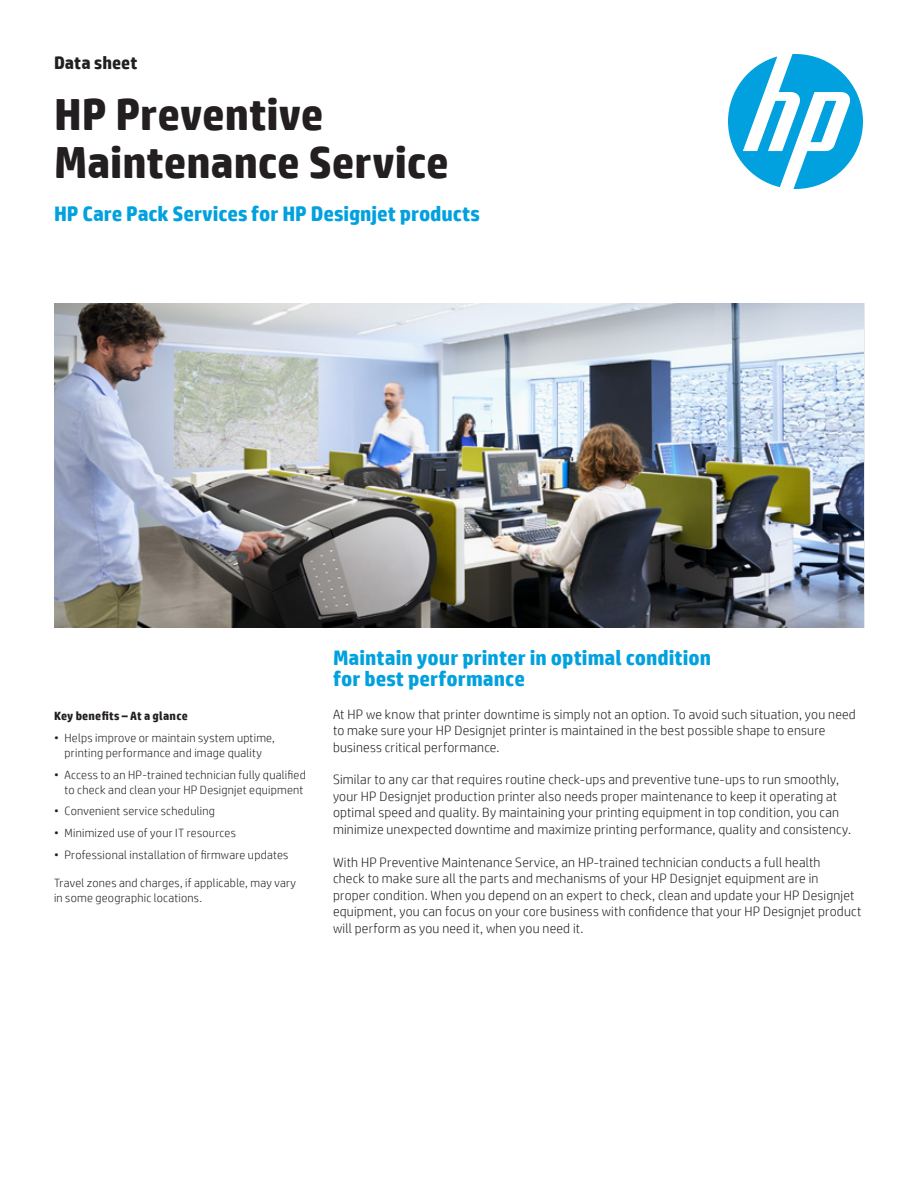
<style>
.page{position:relative;width:918px;height:1188px;background:#fff}
.page>*{position:absolute;margin:0;border:0;box-sizing:border-box;transform-origin:0 0}
.t1{font:700 45px/48px "HP Simplified";letter-spacing:-.005em;color:#231f20}
.t2{font:700 21px/21px "HP Simplified";color:#00a1de}
.t3{font:700 18px "HP Simplified";color:#231f20}
.t4{font:300 13.5px/16.5px "HP Simplified";letter-spacing:.015em;color:#231f20}
.t5{font:300 12px/15px "HP Simplified";letter-spacing:.02em;color:#231f20;text-align:center}
.t6{font:700 12px "HP Simplified";letter-spacing:.02em;color:#231f20}
</style>
<div class="page">
<svg style="left:728px;top:54px;width:135px;height:135px"></svg>
<img style="left:54px;top:304px;width:809px;height:324px">
<h3 class="t3" style="left:54px;top:51px;width:85px">Data sheet</h3>
<h1 class="t1" style="left:54px;top:91px;width:396px">HP Preventive<br>Maintenance Service</h1>
<h2 class="t2" style="left:54px;top:203px;width:427px">HP Care Pack Services for HP Designjet products</h2>
<p class="t6" style="left:54px;top:708px;width:135px">Key benefits – At a glance</p>
<p class="t5" style="left:54px;top:730px;width:222px">• Helps improve or maintain system uptime, printing performance and image quality</p>
<p class="t5" style="left:54px;top:767px;width:253px;text-align:right">• Access to an HP-trained technician fully qualified to check and clean your HP Designjet equipment</p>
<p class="t5" style="left:54px;top:803px;width:163px">• Convenient service scheduling</p>
<p class="t5" style="left:54px;top:825px;width:183px">• Minimized use of your IT resources</p>
<p class="t5" style="left:54px;top:847px;width:236px">• Professional installation of firmware updates</p>
<p class="t5" style="left:54px;top:875px;width:244px;text-align:left">Travel zones and charges, if applicable, may vary in some geographic locations.</p>
<h2 class="t2" style="left:333px;top:647px;width:380px">Maintain your printer in optimal condition for best performance</h2>
<p class="t4" style="left:333px;top:705px;width:524px">At HP we know that printer downtime is simply not an option. To avoid such situation, you need to make sure your HP Designjet printer is maintained in the best possible shape to ensure business critical performance.</p>
<p class="t4" style="left:333px;top:771px;width:520px">Similar to any car that requires routine check-ups and preventive tune-ups to run smoothly, your HP Designjet production printer also needs proper maintenance to keep it operating at optimal speed and quality. By maintaining your printing equipment in top condition, you can minimize unexpected downtime and maximize printing performance, quality and consistency.</p>
<p class="t4" style="left:333px;top:853px;width:530px">With HP Preventive Maintenance Service, an HP-trained technician conducts a full health<br>check to make sure all the parts and mechanisms of your HP Designjet equipment are in<br>proper condition. When you depend on an expert to check, clean and update your HP Designjet equipment, you can focus on your core business with confidence that your HP Designjet product will perform as you need it, when you need it.</p>
</div>
